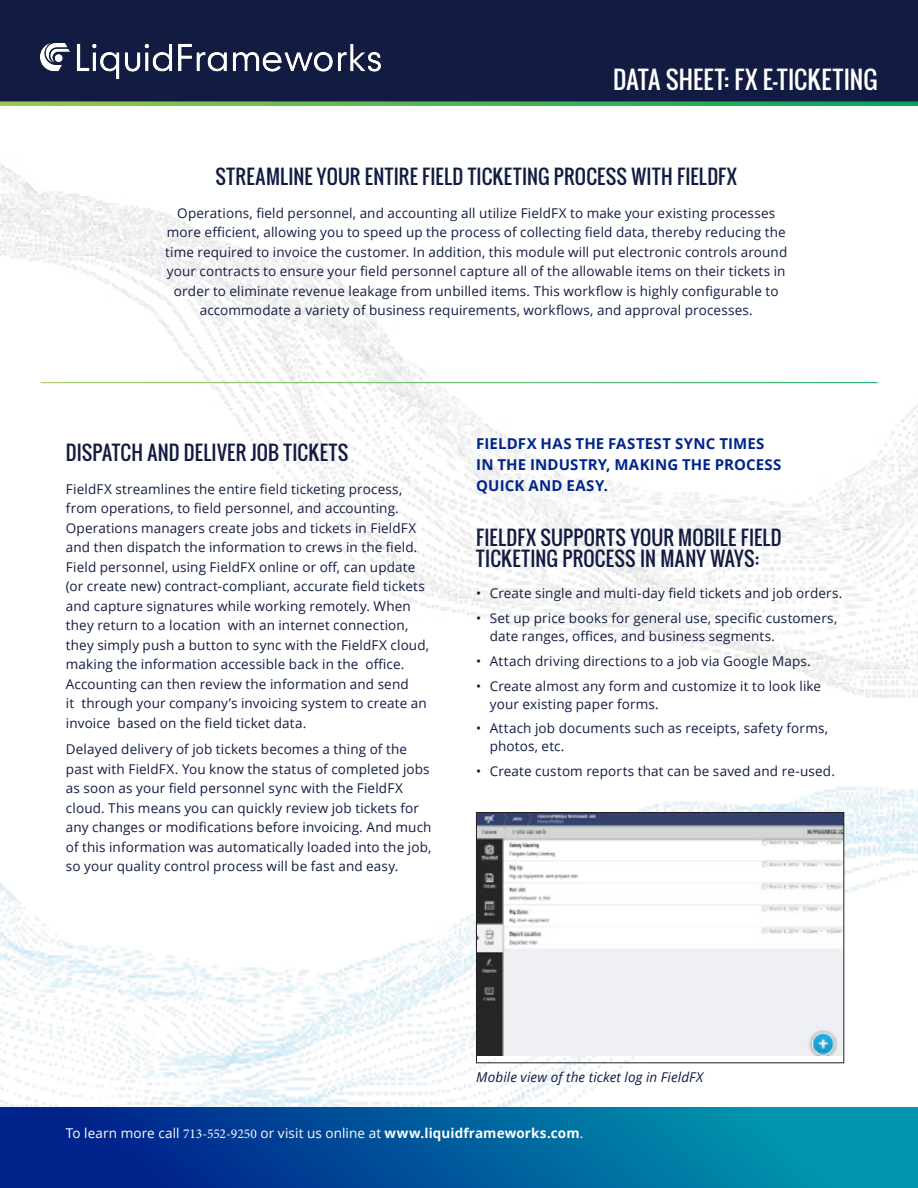
<style>
.page{position:relative;width:918px;height:1188px;background:#fff}
.page>*{position:absolute;margin:0;border:0;box-sizing:border-box;transform-origin:0 0}
.t1{font:24px "Oswald";letter-spacing:.01em;color:#fff}
.t2{font:700 24px "Oswald";letter-spacing:.05em;color:#fff}
.body{font:19.5px/21px "Oswald";letter-spacing:.015em;color:#121c42}
.t3{font:700 15px/21px "Open Sans";letter-spacing:.01em;color:#00248c}
.body-2{font:13.5px/19.5px "Open Sans";letter-spacing:.01em;color:#121c42}
.body-3{font:13.5px "Open Sans";letter-spacing:.01em;color:#fff}
.body-4{font:italic 13.5px "Open Sans";letter-spacing:.01em;color:#121c42}
.s1{font-family:"Minion Pro"}
.s2{font-weight:700}
</style>
<div class="page">
<img style="left:0;top:163px;width:918px;height:535px">
<img style="left:0;top:787px;width:918px;height:320px">
<div style="left:0;top:0;width:918px;height:104px;background:#121c42"></div>
<img style="left:41px;top:44px;width:340px;height:35px">
<svg style="left:0;top:101px;width:918px;height:5px;background:#4ba854"></svg>
<div style="left:0;top:1107px;width:918px;height:81px;background:linear-gradient(to right,#001788,#00a2b1)"></div>
<img style="left:478px;top:814px;width:364px;height:242px">
<div style="left:476px;top:812px;width:368px;height:251px;border:1px solid #231f20"></div>
<hr style="left:40px;top:382px;width:838px;height:1px;background:#fff">
<h1 class="t2" style="left:612px;top:45px;width:267px">DATA SHEET: E-TICKETING</h1>
<p class="t1" style="left:613px;top:61px;width:266px">DATA SHEET: FX E-TICKETING</p>
<p class="body" style="left:216px;top:166px;width:523px">STREAMLINE YOUR ENTIRE FIELD TICKETING PROCESS WITH FIELDFX</p>
<p class="body-2" style="left:165px;top:203px;width:624px;text-align:center">Operations, field personnel, and accounting all utilize FieldFX to make your existing processes more efficient, allowing you to speed up the process of collecting field data, thereby reducing the time required to invoice the customer. In addition, this module will put electronic controls around your contracts to ensure your field personnel capture all of the allowable items on their tickets in order to eliminate revenue leakage from unbilled items. This workflow is highly configurable to accommodate a variety of business requirements, workflows, and approval processes.</p>
<p class="body" style="left:66px;top:442px;width:284px">DISPATCH AND DELIVER JOB TICKETS</p>
<p class="body-2" style="left:66px;top:479px;width:365px">FieldFX streamlines the entire field ticketing process, from operations, to field personnel, and accounting.<br>Operations managers create jobs and tickets in FieldFX and then dispatch the information to crews in the field.<br>Field personnel, using FieldFX online or off, can update (or create new) contract-compliant, accurate field tickets and capture signatures while working remotely. When they return to a location with an internet connection, they simply push a button to sync with the FieldFX cloud, making the information accessible back in the office.<br>Accounting can then review the information and send<br>it through your company’s invoicing system to create an invoice based on the field ticket data.</p>
<p class="body-2" style="left:66px;top:739px;width:367px">Delayed delivery of job tickets becomes a thing of the past with FieldFX. You know the status of completed jobs as soon as your field personnel sync with the FieldFX cloud. This means you can quickly review job tickets for any changes or modifications before invoicing. And much of this information was automatically loaded into the job, so your quality control process will be fast and easy.</p>
<p class="t3" style="left:476px;top:433px;width:307px">FIELDFX HAS THE FASTEST SYNC TIMES<br>IN THE INDUSTRY, MAKING THE PROCESS<br>QUICK AND EASY.</p>
<p class="body" style="left:476px;top:527px;width:307px">FIELDFX SUPPORTS YOUR MOBILE FIELD<br>TICKETING PROCESS IN MANY WAYS:</p>
<p class="body-2" style="left:476px;top:583px;width:368px">• Create single and multi-day field tickets and job orders.</p>
<p class="body-2" style="left:490px;top:609px;width:349px;line-height:18px;text-indent:-14px">• Set up price books for general use, specific customers, date ranges, offices, and business segments.</p>
<p class="body-2" style="left:476px;top:651px;width:336px">• Attach driving directions to a job via Google Maps.</p>
<p class="body-2" style="left:490px;top:676px;width:333px;line-height:18px;text-indent:-14px">• Create almost any form and customize it to look like your existing paper forms.</p>
<p class="body-2" style="left:490px;top:719px;width:340px;line-height:18px;text-indent:-14px">• Attach job documents such as receipts, safety forms, photos, etc.</p>
<p class="body-2" style="left:476px;top:761px;width:360px">• Create custom reports that can be saved and re-used.</p>
<p class="body-4" style="left:476px;top:1068px;width:229px">Mobile view of the ticket log in FieldFX</p>
<p class="body-3" style="left:66px;top:1123px;width:519px">To learn more call <span class="s1">713-552-9250</span> or visit us online at <span class="s2">www.liquidframeworks.com</span>.</p>
</div>
